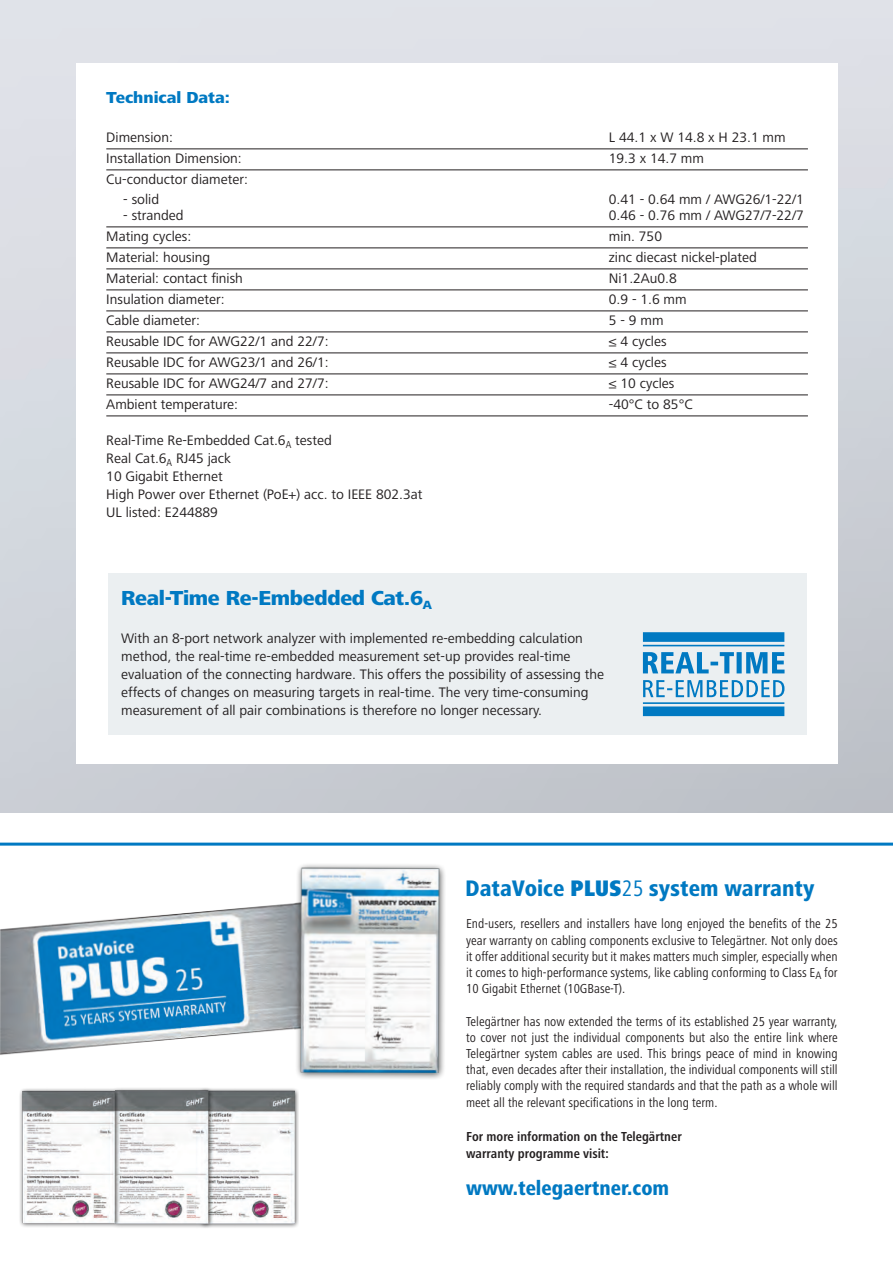
<style>
.page{position:relative;width:893px;height:1263px;background:#fff}
.page>*{position:absolute;margin:0;border:0;box-sizing:border-box;transform-origin:0 0}
.t1{font:800 condensed 23.25px "Frutiger Next LT";color:#0079c2}
.t2{font:800 21px "Frutiger Next LT";letter-spacing:-.015em;color:#0079c2}
.t3{font:800 condensed 21px "Frutiger Next LT";color:#0079c2}
.t4{font:800 16.5px "Frutiger Next LT";color:#0079c2}
.t5{font:14.25px/18px "Frutiger Next LT";color:#231f20}
.t6{font:condensed 13.5px/16.2px "Frutiger Next LT";color:#231f20;text-align:justify}
.t7{font:700 condensed 13.5px/16.5px "Frutiger Next LT";color:#231f20}
.s1{font-weight:900}
.s2{font-weight:400}
</style>
<div class="page">
<svg style="left:0;top:641px;width:1px;height:28px"></svg>
<hr style="left:0;top:843px;width:893px;height:3px;background:#0079c2">
<div style="left:108px;top:573px;width:699px;height:161px;background:#ebeff1"></div>
<svg style="left:643px;top:652px;width:141px;height:21px"></svg>
<svg style="left:643px;top:680px;width:141px;height:17px"></svg>
<div style="left:643px;top:632px;width:141px;height:10px;background:#0079c2"></div>
<div style="left:643px;top:706px;width:141px;height:10px;background:#0079c2"></div>
<hr style="left:643px;top:702px;width:141px;height:2px;background:#0079c2">
<hr style="left:643px;top:645px;width:141px;height:1px;background:#0079c2">
<hr style="left:106px;top:148px;width:702px;height:1px;background:#231f20">
<hr style="left:106px;top:169px;width:702px;height:1px;background:#231f20">
<hr style="left:106px;top:226px;width:702px;height:1px;background:#231f20">
<hr style="left:106px;top:247px;width:702px;height:1px;background:#231f20">
<hr style="left:106px;top:268px;width:702px;height:1px;background:#231f20">
<hr style="left:106px;top:289px;width:702px;height:1px;background:#231f20">
<hr style="left:106px;top:310px;width:702px;height:1px;background:#231f20">
<hr style="left:106px;top:331px;width:702px;height:1px;background:#231f20">
<hr style="left:106px;top:352px;width:702px;height:1px;background:#231f20">
<hr style="left:106px;top:373px;width:702px;height:1px;background:#231f20">
<hr style="left:106px;top:394px;width:702px;height:1px;background:#231f20">
<hr style="left:106px;top:415px;width:702px;height:1px;background:#231f20">
<img style="left:0;top:842px;width:471px;height:293px">
<img style="left:14px;top:1084px;width:284px;height:144px">
<p class="t4" style="left:106px;top:88px;width:125px">Technical Data:</p>
<p class="t5" style="left:106px;top:128px;width:68px">Dimension:</p>
<p class="t5" style="left:609px;top:128px;width:178px">L 44.1 x W 14.8 x H 23.1 mm</p>
<p class="t5" style="left:106px;top:149px;width:137px">Installation Dimension:</p>
<p class="t5" style="left:609px;top:149px;width:97px">19.3 x 14.7 mm</p>
<p class="t5" style="left:106px;top:170px;width:143px">Cu-conductor diameter:</p>
<p class="t5" style="left:123px;top:190px;width:37px">- solid</p>
<p class="t5" style="left:609px;top:190px;width:197px">0.41 - 0.64 mm / AWG26/1-22/1</p>
<p class="t5" style="left:123px;top:206px;width:62px">- stranded</p>
<p class="t5" style="left:609px;top:206px;width:196px">0.46 - 0.76 mm / AWG27/7-22/7</p>
<p class="t5" style="left:106px;top:227px;width:86px">Mating cycles:</p>
<p class="t5" style="left:609px;top:227px;width:55px">min. 750</p>
<p class="t5" style="left:106px;top:248px;width:105px">Material: housing</p>
<p class="t5" style="left:609px;top:248px;width:150px">zinc diecast nickel-plated</p>
<p class="t5" style="left:106px;top:269px;width:138px">Material: contact finish</p>
<p class="t5" style="left:609px;top:269px;width:70px">Ni1.2Au0.8</p>
<p class="t5" style="left:106px;top:290px;width:120px">Insulation diameter:</p>
<p class="t5" style="left:609px;top:290px;width:79px">0.9 - 1.6 mm</p>
<p class="t5" style="left:106px;top:311px;width:95px">Cable diameter:</p>
<p class="t5" style="left:609px;top:311px;width:56px">5 - 9 mm</p>
<p class="t5" style="left:106px;top:332px;width:224px">Reusable IDC for AWG22/1 and 22/7:</p>
<p class="t5" style="left:609px;top:332px;width:59px">≤ 4 cycles</p>
<p class="t5" style="left:106px;top:353px;width:224px">Reusable IDC for AWG23/1 and 26/1:</p>
<p class="t5" style="left:609px;top:353px;width:59px">≤ 4 cycles</p>
<p class="t5" style="left:106px;top:374px;width:224px">Reusable IDC for AWG24/7 and 27/7:</p>
<p class="t5" style="left:609px;top:374px;width:67px">≤ 10 cycles</p>
<p class="t5" style="left:106px;top:395px;width:133px">Ambient temperature:</p>
<p class="t5" style="left:609px;top:395px;width:85px">-40°C to 85°C</p>
<p class="t5" style="left:106px;top:431px;width:318px">Real-Time Re-Embedded Cat.6<sub>A</sub> tested<br>Real Cat.6<sub>A</sub> RJ45 jack<br>10 Gigabit Ethernet<br>High Power over Ethernet (PoE+) acc. to IEEE 802.3at<br>UL listed: E244889</p>
<h2 class="t2" style="left:121px;top:586px;width:312px">Real-Time Re-Embedded Cat.6<sub>A</sub></h2>
<p class="t5" style="left:121px;top:629px;width:485px">With an 8-port network analyzer with implemented re-embedding calculation method, the real-time re-embedded measurement set-up provides real-time evaluation of the connecting hardware. This offers the possibility of assessing the effects of changes on measuring targets in real-time. The very time-consuming measurement of all pair combinations is therefore no longer necessary.</p>
<h1 class="t1" style="left:465px;top:875px;width:351px">DataVoice <span class="s1">PLUS</span><span class="s2">25</span> system warranty</h1>
<p class="t6" style="left:466px;top:916px;width:373px">End-users, resellers and installers have long enjoyed the benefits of the 25 year warranty on cabling components exclusive to Telegärtner. Not only does it offer additional security but it makes matters much simpler, especially when it comes to high-performance systems, like cabling conforming to Class E<sub>A</sub> for 10 Gigabit Ethernet (10GBase-T).</p>
<p class="t6" style="left:466px;top:1013px;width:373px">Telegärtner has now extended the terms of its established 25 year warranty, to cover not just the individual components but also the entire link where Telegärtner system cables are used. This brings peace of mind in knowing that, even decades after their installation, the individual components will still reliably comply with the required standards and that the path as a whole will meet all the relevant specifications in the long term.</p>
<p class="t7" style="left:466px;top:1128px;width:217px">For more information on the Telegärtner warranty programme visit:</p>
<h2 class="t3" style="left:466px;top:1176px;width:205px">www.telegaertner.com</h2>
</div>
